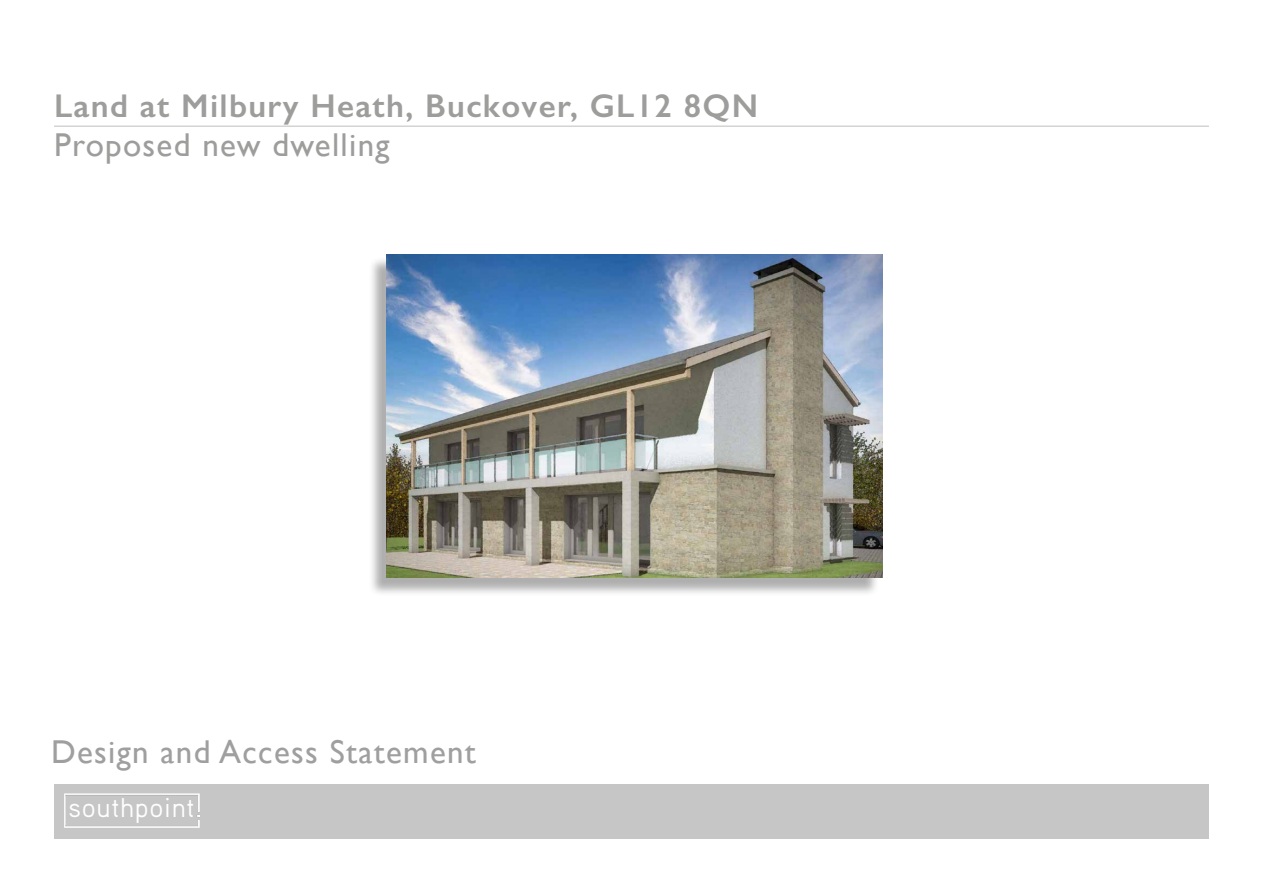
<style>
.page{position:relative;width:1263px;height:893px;background:#fff}
.page>*{position:absolute;margin:0;border:0;box-sizing:border-box;transform-origin:0 0}
.t1{font:600 33px "Gill Sans";letter-spacing:.04em;color:#9d9d9c}
.t2{font:33px "Gill Sans";letter-spacing:.04em;color:#9f9f9f}
.t3{font:33px "Gill Sans";letter-spacing:.04em;color:#9d9d9c}
.t4{font:27px "Aaux Pro OT";letter-spacing:.025em;color:#fff}
</style>
<div class="page">
<div style="left:54px;top:784px;width:1155px;height:55px;background:#c6c6c6"></div>
<hr style="left:54px;top:126px;width:1155px;height:1px;background:#c6c6c6">
<img style="left:64px;top:793px;width:136px;height:35px">
<div style="left:368px;top:257px;width:512px;height:339px;background:#000;opacity:.32"></div>
<img style="left:387px;top:254px;width:495px;height:324px">
<p class="t1" style="left:54px;top:86px;width:706px">Land at Milbury Heath, Buckover, GL12 8QN</p>
<p class="t3" style="left:54px;top:126px;width:337px">Proposed new dwelling</p>
<p class="t2" style="left:51px;top:733px;width:426px">Design and Access Statement</p>
<p class="t4" style="left:68px;top:790px;width:128px">southpoint</p>
</div>
